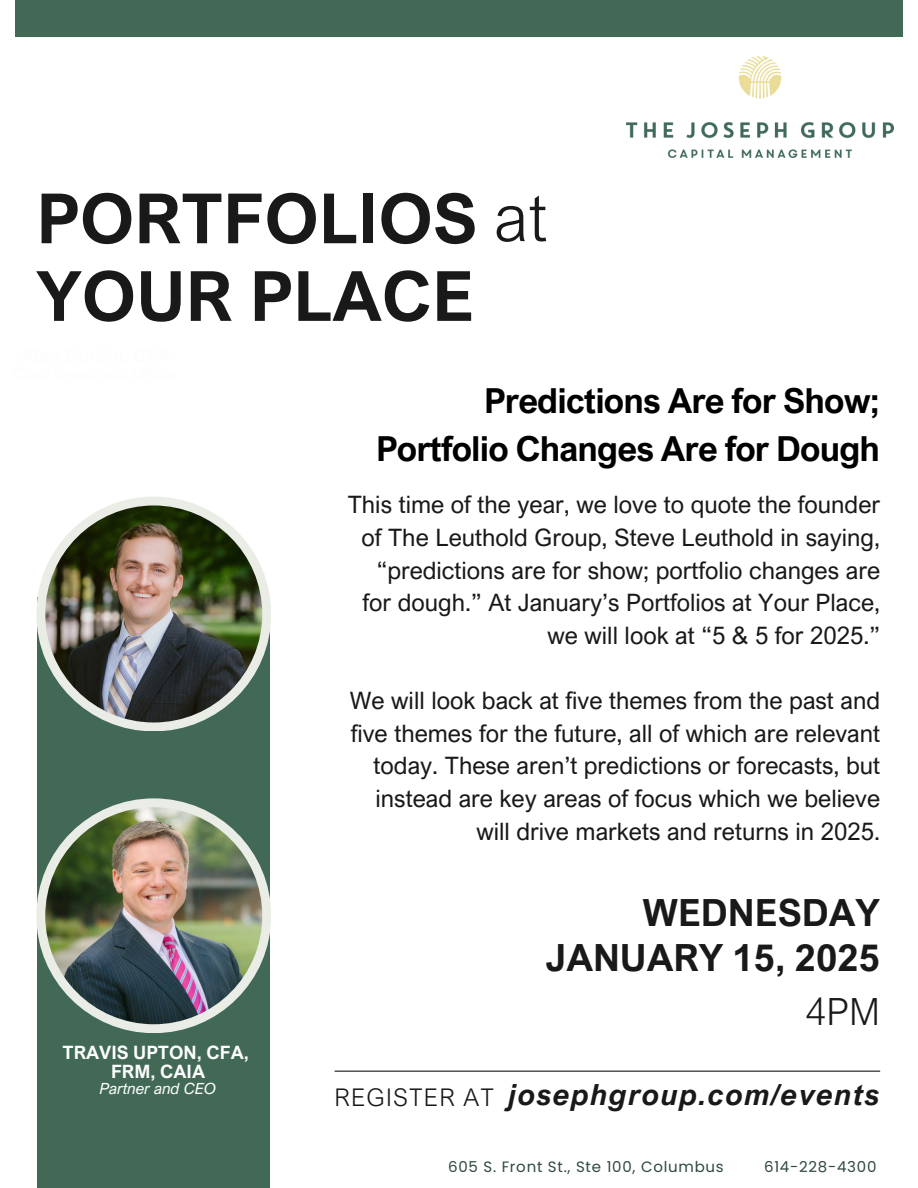
<style>
.page{position:relative;width:918px;height:1188px;background:#fff}
.page>*{position:absolute;margin:0;border:0;box-sizing:border-box;transform-origin:0 0}
.t1{font:700 69.3px "Arial Nova";color:#191919}
.t2{font:700 37.5px "Arial Nova";color:#191919}
.t3{font:300 37.5px "Arial Nova";color:#191919}
.t4{font:700 34.5px/47.2px "Arial Nova";letter-spacing:-.025em;color:#000;text-align:right}
.t5{font:italic 700 29.1px "Arial Nova";letter-spacing:.05em;color:#191919}
.t6{font:300 24.45px "Arial Nova";letter-spacing:.05em;color:#191919}
.t7{font:24px/32.7px "Arial Nova";color:#191919;text-align:right}
.t8{font:700 18.45px "Arial Nova";color:#fdfdfd}
.t9{font:italic 15.45px "Arial Nova";color:#fdfdfd}
.t10{font:15px "Poppins";letter-spacing:.05em;color:#2d493c}
.s1{font-weight:300;font-size:66.3px}
</style>
<div class="page">
<div style="left:16px;top:0;width:886px;height:37px;background:#416956"></div>
<img style="left:627px;top:56px;width:266px;height:102px">
<hr style="left:335px;top:1071px;width:545px;height:1px;background:#191919">
<div style="left:37px;top:598px;width:233px;height:590px;background:#416956"></div>
<div style="left:36px;top:497px;width:235px;height:234px;background:#eaede5;border-radius:50%"></div>
<img style="left:45px;top:506px;width:217px;height:216px;border-radius:50%">
<div style="left:36px;top:798px;width:235px;height:235px;background:#eaede5;border-radius:50%"></div>
<img style="left:45px;top:807px;width:217px;height:217px;border-radius:50%">
<h5 class="t1" style="left:36px;top:175px;width:513px">PORTFOLIOS <span class="s1">at</span></h5>
<p class="t1" style="left:36px;top:253px;width:440px">YOUR PLACE</p>
<p class="t4" style="left:376px;top:377px;width:506px">Predictions Are for Show;<br>Portfolio Changes Are for Dough</p>
<p class="t7" style="left:348px;top:488px;width:534px">This time of the year, we love to quote the founder of The Leuthold Group, Steve Leuthold in saying, “predictions are for show; portfolio changes are for dough.” At January’s Portfolios at Your Place, we will look at “5 &amp; 5 for 2025.”</p>
<p class="t7" style="left:350px;top:684px;width:532px">We will look back at five themes from the past and five themes for the future, all of which are relevant today. These aren’t predictions or forecasts, but instead are key areas of focus which we believe will drive markets and returns in 2025.</p>
<p class="t2" style="left:643px;top:889px;width:239px">WEDNESDAY</p>
<p class="t8" style="left:63px;top:1041px;width:188px">TRAVIS UPTON, CFA,</p>
<h6 class="t8" style="left:111px;top:1060px;width:96px">FRM, CAIA</h6>
<p class="t9" style="left:100px;top:1079px;width:118px">Partner and CEO</p>
<p class="t2" style="left:546px;top:934px;width:336px">JANUARY 15, 2025</p>
<p class="t3" style="left:806px;top:989px;width:76px">4PM</p>
<h1 class="t6" style="left:335px;top:1082px;width:161px">REGISTER AT</h1>
<p class="t5" style="left:509px;top:1077px;width:373px">josephgroup.com/events</p>
<p class="t10" style="left:448px;top:1157px;width:277px">605 S. Front St., Ste 100, Columbus</p>
<p class="t10" style="left:764px;top:1157px;width:114px">614-228-4300</p>
</div>
